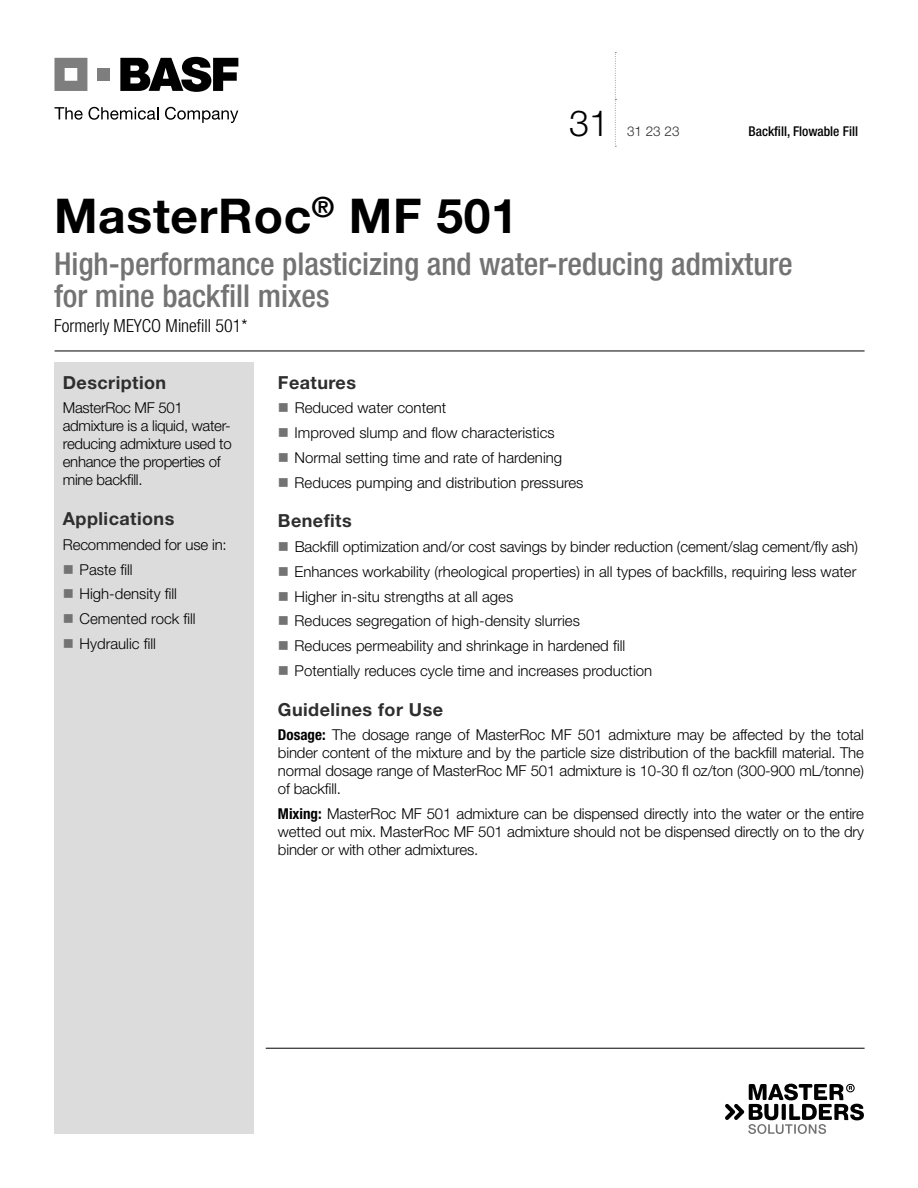
<style>
.page{position:relative;width:918px;height:1188px;background:#fff}
.page>*{position:absolute;margin:0;border:0;box-sizing:border-box;transform-origin:0 0}
.t1{font:700 48px "Helvetica Neue LT Std";letter-spacing:.015em;color:#000}
.t2{font:300 36px "Helvetica Neue LT Std";color:#000}
.t3{font:500 condensed 31.5px/31.5px "Helvetica Neue LT Std";color:#737373}
.t4{font:700 18px "Helvetica Neue LT Std";letter-spacing:.025em;color:#2e2e2e}
.t5{font:300 condensed 18px "Helvetica Neue LT Std";color:#000}
.t6{font:300 15px/24.8px "Helvetica Neue LT Std";color:#000}
.t7{font:300 15px/18px "Helvetica Neue LT Std";letter-spacing:-.02em;color:#000}
.t8{font:500 condensed 13.5px "Helvetica Neue LT Std";color:#000}
.t9{font:300 13.5px "Helvetica Neue LT Std";color:#2e2e2e}
.s1{font-weight:700;font-stretch:condensed}
</style>
<div class="page">
<svg style="left:54px;top:107px;width:29px;height:13px"></svg>
<svg style="left:89px;top:107px;width:69px;height:13px"></svg>
<svg style="left:165px;top:107px;width:73px;height:16px"></svg>
<svg style="left:120px;top:57px;width:118px;height:35px"></svg>
<svg style="left:55px;top:58px;width:32px;height:33px"></svg>
<div style="left:98px;top:68px;width:12px;height:13px;background:#7e7e7e"></div>
<hr style="left:55px;top:351px;width:810px;height:1px;background:#000">
<div style="left:54px;top:363px;width:200px;height:771px;background:#dcdcdc"></div>
<svg style="left:725px;top:1084px;width:139px;height:50px"></svg>
<hr style="left:266px;top:1048px;width:599px;height:1px;background:#000">
<svg style="left:615px;top:52px;width:1px;height:95px"></svg>
<h2 class="t2" style="left:569px;top:101px;width:42px">31</h2>
<p class="t9" style="left:627px;top:123px;width:54px">31 23 23</p>
<p class="t8" style="left:749px;top:123px;width:111px">Backfill, Flowable Fill</p>
<h1 class="t1" style="left:54px;top:186px;width:465px">MasterRoc<sup>®</sup> MF 501</h1>
<h3 class="t3" style="left:54px;top:248px;width:740px">High-performance plasticizing and water-reducing admixture for mine backfill mixes</h3>
<p class="t5" style="left:54px;top:315px;width:195px">Formerly MEYCO Minefill 501*</p>
<p class="t4" style="left:63px;top:371px;width:105px">Description</p>
<p class="t7" style="left:63px;top:399px;width:170px">MasterRoc MF 501 admixture is a liquid, water&shy;reducing admixture used to enhance the properties of mine backfill.</p>
<p class="t4" style="left:63px;top:507px;width:113px">Applications</p>
<p class="t6" style="left:80px;top:532px;width:149px;text-indent:-17px">Recommended for use in:<br>Paste fill<br>High-density fill<br>Cemented rock fill<br>Hydraulic fill</p>
<p class="t4" style="left:278px;top:371px;width:80px">Features</p>
<p class="t6" style="left:295px;top:395px;width:290px">Reduced water content<br>Improved slump and flow characteristics Normal setting time and rate of hardening Reduces pumping and distribution pressures</p>
<p class="t4" style="left:278px;top:510px;width:75px">Benefits</p>
<p class="t6" style="left:295px;top:534px;width:565px">Backfill optimization and/or cost savings by binder reduction (cement/slag cement/fly ash)<br>Enhances workability (rheological properties) in all types of backfills, requiring less water Higher in-situ strengths at all ages<br>Reduces segregation of high-density slurries<br>Reduces permeability and shrinkage in hardened fill<br>Potentially reduces cycle time and increases production</p>
<p class="t4" style="left:278px;top:698px;width:167px">Guidelines for Use</p>
<p class="t6" style="left:278px;top:726px;width:588px;line-height:18px;text-align:justify"><span class="s1">Dosage:</span> The dosage range of MasterRoc MF 501 admixture may be affected by the total binder content of the mixture and by the particle size distribution of the backfill material. The normal dosage range of MasterRoc MF 501 admixture is 10-30 fl oz/ton (300-900 mL/tonne) of backfill.</p>
<p class="t6" style="left:278px;top:804px;width:588px;line-height:18px;text-align:justify"><span class="s1">Mixing:</span> MasterRoc MF 501 admixture can be dispensed directly into the water or the entire wetted out mix. MasterRoc MF 501 admixture should not be dispensed directly on to the dry binder or with other admixtures.</p>
</div>
